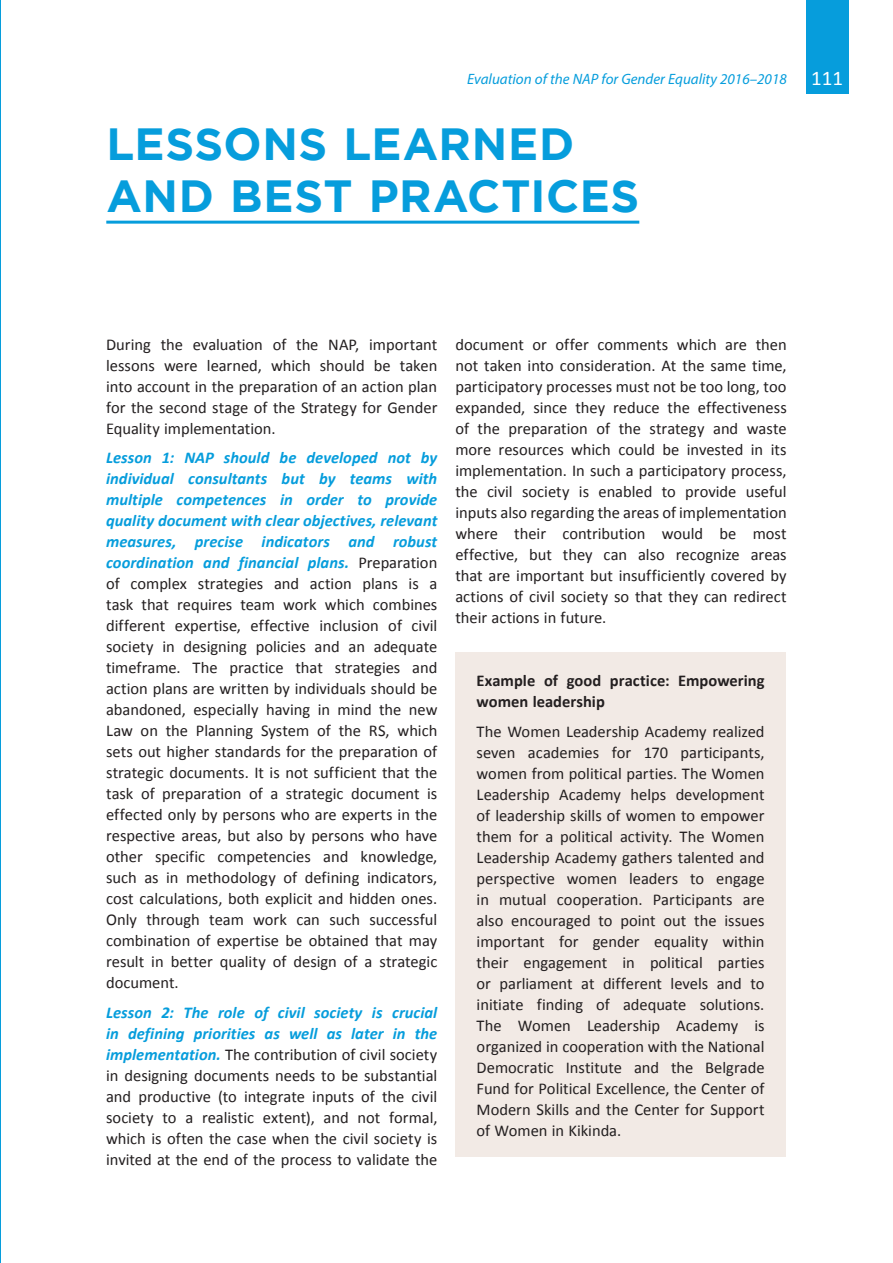
<style>
.page{position:relative;width:893px;height:1263px;background:#fff}
.page>*{position:absolute;margin:0;border:0;box-sizing:border-box;transform-origin:0 0}
.t1{font:45px/51.8px "Gotham Bold CE";letter-spacing:.01em;color:#069ddc}
.t2{font:16.5px/21px "Calibri";color:#231f20;text-align:justify}
.t3{font:700 16.5px/21px "Calibri";color:#231f20}
.t4{font:italic 15px "Myriad Pro";color:#069ddc}
.s1{font-family:"Calibri";font-style:normal;font-size:21px;color:#fff}
.s2{font-weight:700;font-style:italic;color:#069ddc}
</style>
<div class="page">
<div style="left:806px;top:0;width:42px;height:94px;background:#069ddc"></div>
<div style="left:455px;top:653px;width:331px;height:504px;background:#f2eae5"></div>
<hr style="left:0;top:0;width:1px;height:1263px;background:#069ddc">
<hr style="left:106px;top:221px;width:533px;height:3px;background:#069ddc">
<p class="t4" style="left:467px;top:74px;width:377px">Evaluation of the NAP for Gender Equality 2016–2018 <span class="s1">111</span></p>
<h1 class="t1" style="left:107px;top:122px;width:534px">LESSONS LEARNED<br>AND BEST PRACTICES</h1>
<p class="t2" style="left:106px;top:335px;width:333px">During the evaluation of the NAP, important lessons were learned, which should be taken into account in the preparation of an action plan for the second stage of the Strategy for Gender Equality implementation.</p>
<p class="t2" style="left:106px;top:449px;width:333px"><span class="s2">Lesson 1: NAP should be developed not by individual consultants but by teams with multiple competences in order to provide quality document with clear objectives, relevant measures, precise indicators and robust coordination and financial plans.</span> Preparation of complex strategies and action plans is a task that requires team work which combines different expertise, effective inclusion of civil society in designing policies and an adequate timeframe. The practice that strategies and action plans are written by individuals should be abandoned, especially having in mind the new Law on the Planning System of the RS, which sets out higher standards for the preparation of strategic documents. It is not sufficient that the task of preparation of a strategic document is effected only by persons who are experts in the respective areas, but also by persons who have other specific competencies and knowledge, such as in methodology of defining indicators, cost calculations, both explicit and hidden ones.<br>Only through team work can such successful combination of expertise be obtained that may result in better quality of design of a strategic document.</p>
<p class="t2" style="left:106px;top:1003px;width:333px"><span class="s2">Lesson 2: The role of civil society is crucial in defining priorities as well as later in the implementation.</span> The contribution of civil society in designing documents needs to be substantial and productive (to integrate inputs of the civil society to a realistic extent), and not formal, which is often the case when the civil society is invited at the end of the process to validate the</p>
<p class="t2" style="left:455px;top:335px;width:333px">document or offer comments which are then not taken into consideration. At the same time, participatory processes must not be too long, too expanded, since they reduce the effectiveness of the preparation of the strategy and waste more resources which could be invested in its implementation. In such a participatory process, the civil society is enabled to provide useful inputs also regarding the areas of implementation where their contribution would be most effective, but they can also recognize areas that are important but insufficiently covered by actions of civil society so that they can redirect their actions in future.</p>
<p class="t3" style="left:477px;top:672px;width:289px">Example of good practice: Empowering women leadership</p>
<p class="t2" style="left:477px;top:722px;width:289px">The Women Leadership Academy realized seven academies for 170 participants, women from political parties. The Women Leadership Academy helps development of leadership skills of women to empower them for a political activity. The Women Leadership Academy gathers talented and perspective women leaders to engage in mutual cooperation. Participants are also encouraged to point out the issues important for gender equality within their engagement in political parties or parliament at different levels and to initiate finding of adequate solutions.<br>The Women Leadership Academy is organized in cooperation with the National Democratic Institute and the Belgrade Fund for Political Excellence, the Center of Modern Skills and the Center for Support of Women in Kikinda.</p>
</div>
